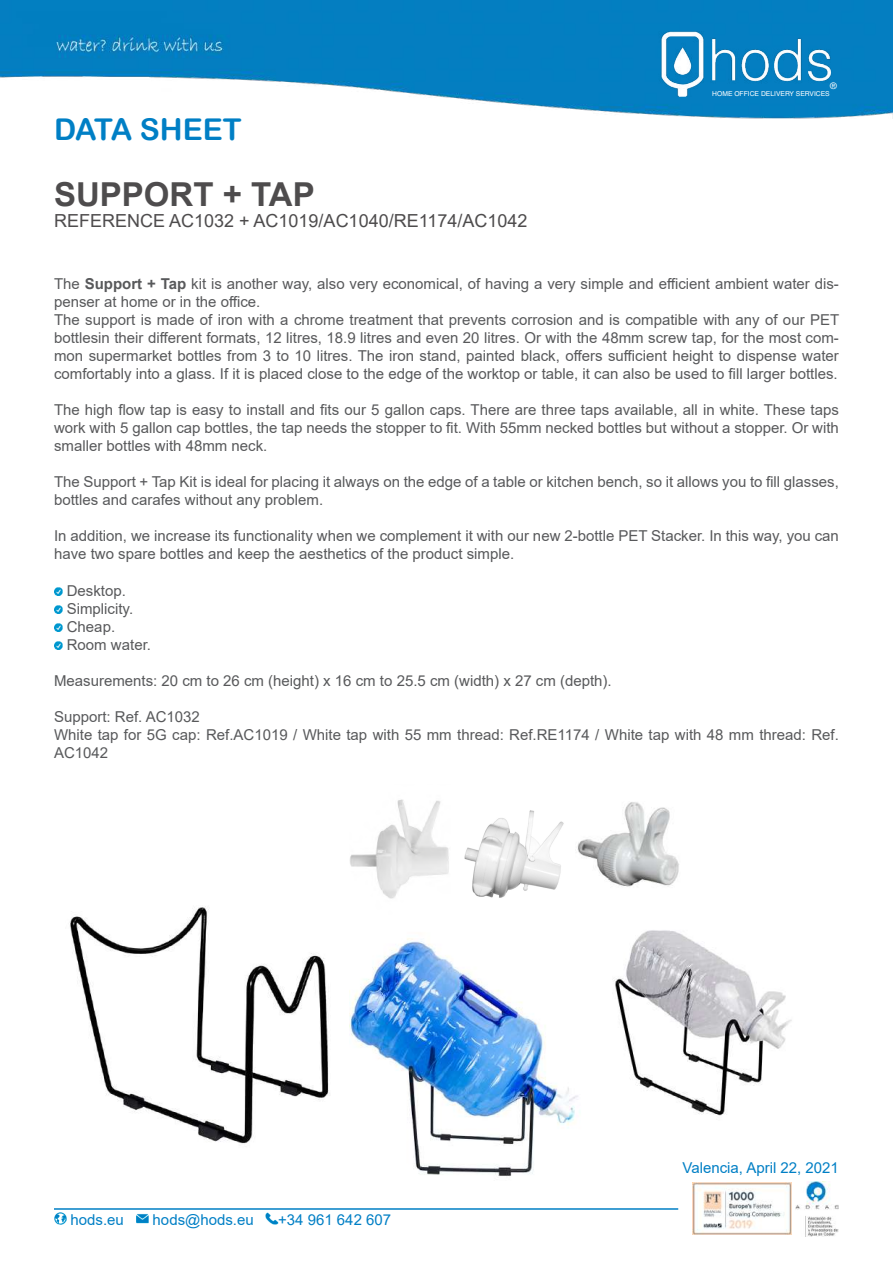
<style>
.page{position:relative;width:893px;height:1263px;background:#fff}
.page>*{position:absolute;margin:0;border:0;box-sizing:border-box;transform-origin:0 0}
.t1{font:700 33px "Arial";color:#4e4c4d}
.t2{font:30px "Arial Rounded MT Bold";color:#007fc5}
.t3{font:18px "Arial";color:#4e4c4d}
.t4{font:15px/18px "Arial";color:#58595b}
.t5{font:15px "Arial";color:#007fc5}
.t6{font:9px "Helvetica LT Std";color:#fff}
.t7{font:6.75px "Helvetica LT Std";color:#fff}
.s1{font-weight:700}
</style>
<div class="page">
<svg style="left:54px;top:587px;width:9px;height:8px"></svg>
<svg style="left:54px;top:605px;width:9px;height:8px"></svg>
<svg style="left:54px;top:623px;width:9px;height:8px"></svg>
<svg style="left:54px;top:641px;width:9px;height:8px"></svg>
<img style="left:0;top:0;width:893px;height:118px">
<img style="left:658px;top:32px;width:181px;height:64px">
<svg style="left:54px;top:1212px;width:12px;height:12px"></svg>
<svg style="left:136px;top:1214px;width:12px;height:10px"></svg>
<svg style="left:266px;top:1212px;width:12px;height:12px"></svg>
<hr style="left:54px;top:1208px;width:624px;height:2px;background:#007fc5">
<img style="left:692px;top:1182px;width:99px;height:53px">
<img style="left:796px;top:1181px;width:43px;height:56px">
<img style="left:70px;top:906px;width:260px;height:238px">
<img style="left:577px;top:802px;width:102px;height:85px">
<img style="left:614px;top:930px;width:178px;height:186px">
<img style="left:350px;top:938px;width:228px;height:238px">
<img style="left:464px;top:810px;width:100px;height:88px">
<img style="left:350px;top:799px;width:99px;height:100px">
<p class="t6" style="left:830px;top:80px;width:8px">®</p>
<h2 class="t2" style="left:54px;top:111px;width:189px">DATA SHEET</h2>
<h1 class="t1" style="left:54px;top:171px;width:262px">SUPPORT + TAP</h1>
<p class="t3" style="left:54px;top:209px;width:475px">REFERENCE AC1032 + AC1019/AC1040/RE1174/AC1042</p>
<p class="t7" style="left:712px;top:90px;width:119px">HOME OFFICE DELIVERY SERVICES</p>
<p class="t4" style="left:54px;top:275px;width:787px">The <span class="s1">Support + Tap</span> kit is another way, also very economical, of having a very simple and efficient ambient water dis&shy;penser at home or in the office.<br>The support is made of iron with a chrome treatment that prevents corrosion and is compatible with any of our PET bottlesin their different formats, 12 litres, 18.9 litres and even 20 litres. Or with the 48mm screw tap, for the most com&shy;mon supermarket bottles from 3 to 10 litres. The iron stand, painted black, offers sufficient height to dispense water comfortably into a glass. If it is placed close to the edge of the worktop or table, it can also be used to fill larger bottles.</p>
<p class="t4" style="left:54px;top:401px;width:786px;text-align:justify">The high flow tap is easy to install and fits our 5 gallon caps. There are three taps available, all in white. These taps work with 5 gallon cap bottles, the tap needs the stopper to fit. With 55mm necked bottles but without a stopper. Or with smaller bottles with 48mm neck.</p>
<p class="t4" style="left:54px;top:473px;width:786px">The Support + Tap Kit is ideal for placing it always on the edge of a table or kitchen bench, so it allows you to fill glasses, bottles and carafes without any problem.</p>
<p class="t4" style="left:54px;top:527px;width:786px">In addition, we increase its functionality when we complement it with our new 2-bottle PET Stacker. In this way, you can have two spare bottles and keep the aesthetics of the product simple.</p>
<p class="t4" style="left:67px;top:581px;width:86px">Desktop.<br>Simplicity.<br>Cheap.<br>Room water.</p>
<p class="t4" style="left:54px;top:671px;width:559px">Measurements: 20 cm to 26 cm (height) x 16 cm to 25.5 cm (width) x 27 cm (depth).</p>
<p class="t4" style="left:54px;top:707px;width:786px">Support: Ref. AC1032<br>White tap for 5G cap: Ref.AC1019 / White tap with 55 mm thread: Ref.RE1174 / White tap with 48 mm thread: Ref.<br>AC1042</p>
<p class="t5" style="left:71px;top:1209px;width:55px">hods.eu</p>
<p class="t5" style="left:153px;top:1209px;width:103px">hods@hods.eu</p>
<p class="t5" style="left:278px;top:1209px;width:115px">+34 961 642 607</p>
<p class="t5" style="left:682px;top:1157px;width:158px">Valencia, April 22, 2021</p>
</div>
